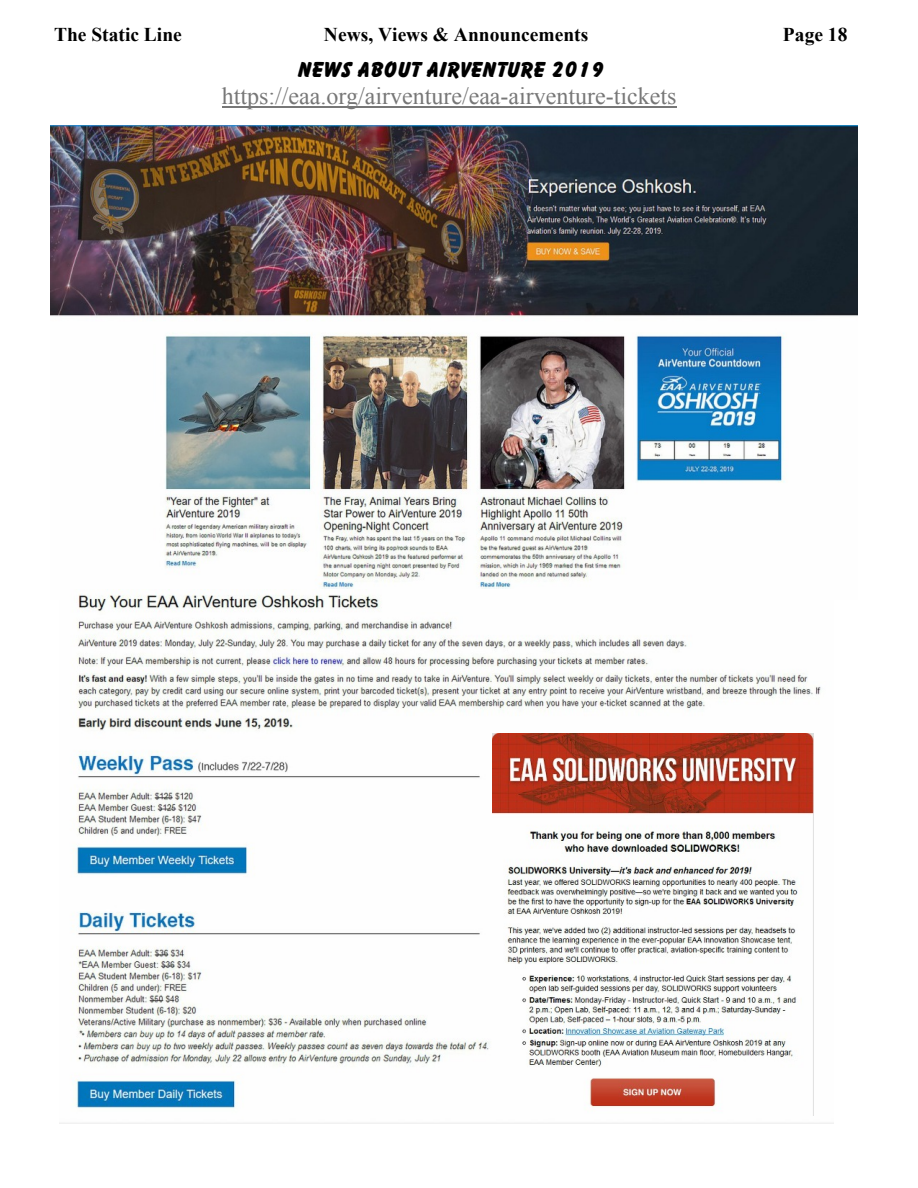
<style>
.page{position:relative;width:918px;height:1188px;background:#fff}
.page>*{position:absolute;margin:0;border:0;box-sizing:border-box;transform-origin:0 0}
.t1{font:24px "Times New Roman";color:#777}
.t2{font:21px "Balloonist SF Bold";color:#000}
.t3{font:700 19.5px "Times New Roman";color:#000}
</style>
<div class="page">
<hr style="left:222px;top:106px;width:454px;height:1px;background:#777">
<img style="left:51px;top:125px;width:807px;height:465px">
<img style="left:59px;top:594px;width:775px;height:530px">
<img style="left:492px;top:733px;width:322px;height:382px">
<p class="t3" style="left:54px;top:28px;width:129px">The Static Line</p>
<p class="t3" style="left:324px;top:28px;width:266px">News, Views &amp; Announcements</p>
<p class="t3" style="left:783px;top:28px;width:66px">Page 18</p>
<p class="t2" style="left:296px;top:62px;width:308px">NEWS ABOUT AIRVENTURE 2019</p>
<p class="t1" style="left:222px;top:87px;width:456px">https://eaa.org/airventure/eaa-airventure-tickets</p>
</div>
